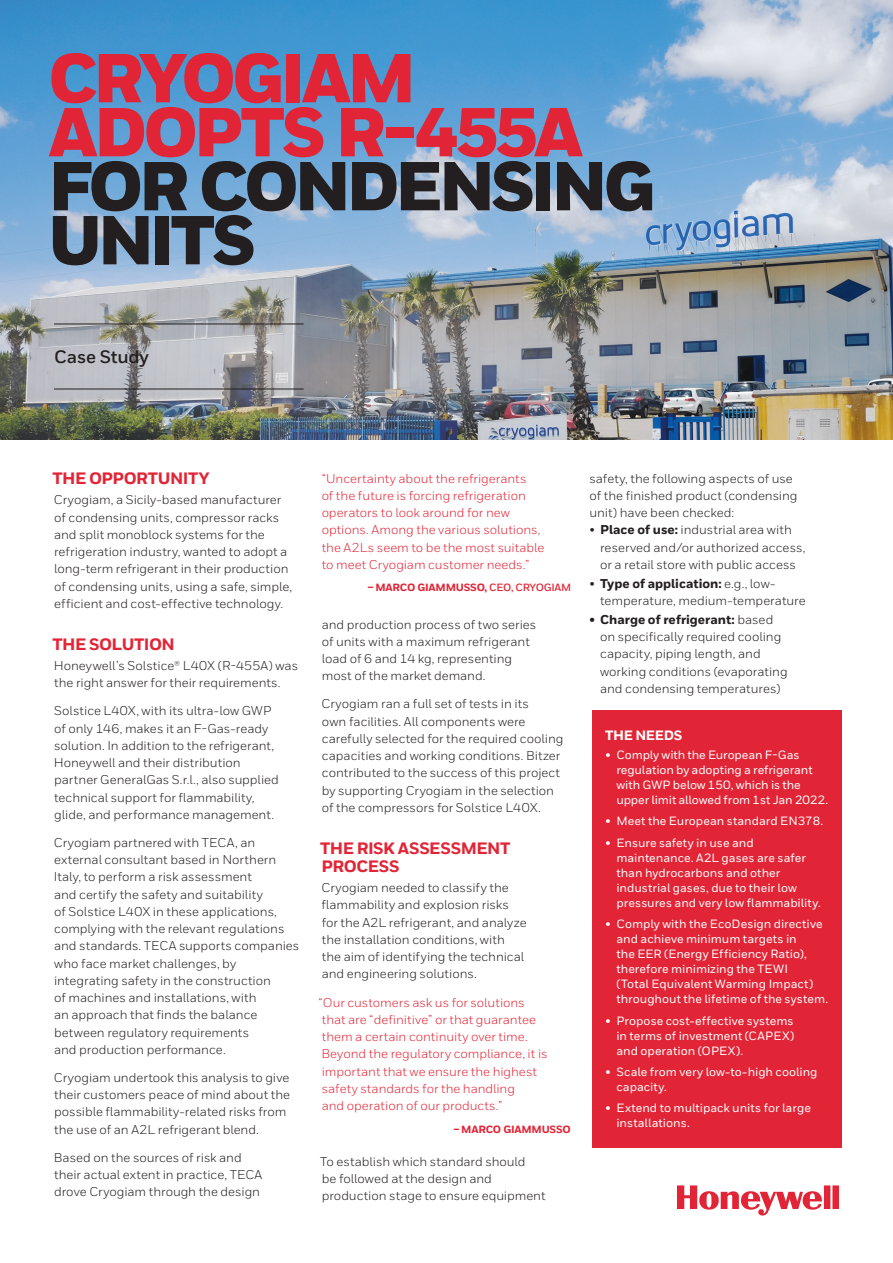
<style>
.page{position:relative;width:893px;height:1263px;background:#fff}
.page>*{position:absolute;margin:0;border:0;box-sizing:border-box;transform-origin:0 0}
.t1{font:900 69px/54px "Honeywell Sans";letter-spacing:-.06em;color:#e22536}
.t2{font:900 69px/54px "Honeywell Sans";letter-spacing:-.065em;color:#231f20}
.t3{font:700 18px "Honeywell Sans";letter-spacing:-.015em;color:#231f20}
.Heading_2__11_12{font:800 16.5px/18px "Honeywell Sans";letter-spacing:-.03em;color:#e22536}
.Red_Sidebar__Heading{font:800 13.5px "Honeywell Sans";letter-spacing:-.02em;color:#fff}
.Body__9_13_pt{font:12.75px/17.2px "Honeywell Sans";letter-spacing:-.005em;color:#231f20}
.Body_Quote{font:12.75px/17.2px "Honeywell Sans";letter-spacing:-.005em;color:#e22536}
.Body_Quote-2{font:12.75px/17.2px "Honeywell Sans";letter-spacing:-.005em;color:#231f20}
.t4{font:500 12px/15px "Honeywell Sans";color:#fff}
.Body_Quote__Attribut{font:800 10.5px "Honeywell Sans";letter-spacing:-.02em;color:#e22536}
.s1{font-weight:700}
.s2{font-weight:800}
</style>
<div class="page">
<img style="left:0;top:0;width:893px;height:439px">
<svg style="left:677px;top:1185px;width:162px;height:31px"></svg>
<hr style="left:54px;top:324px;width:250px;height:1px;background:#231f20">
<hr style="left:54px;top:389px;width:250px;height:1px;background:#231f20">
<div style="left:592px;top:710px;width:250px;height:437px;background:#e22536"></div>
<h1 class="t1" style="left:48px;top:54px;width:537px">CRYOGIAM<br>ADOPTS R-455A</h1>
<h1 class="t2" style="left:48px;top:162px;width:609px">FOR CONDENSING<br>UNITS</h1>
<h2 class="t3" style="left:54px;top:346px;width:96px">Case Study</h2>
<p class="Heading_2__11_12" style="left:52px;top:470px;width:159px">THE OPPORTUNITY</p>
<p class="Body__9_13_pt" style="left:54px;top:491px;width:240px">Cryogiam, a Sicily-based manufacturer of condensing units, compressor racks and split monoblock systems for the refrigeration industry, wanted to adopt a long-term refrigerant in their production of condensing units, using a safe, simple, efficient and cost-effective technology.</p>
<p class="Heading_2__11_12" style="left:52px;top:636px;width:124px">THE SOLUTION</p>
<p class="Body__9_13_pt" style="left:54px;top:657px;width:246px">Honeywell’s Solstice® L40X (R-455A) was the right answer for their requirements.</p>
<p class="Body__9_13_pt" style="left:54px;top:702px;width:227px">Solstice L40X, with its ultra-low GWP of only 146, makes it an F-Gas-ready solution. In addition to the refrigerant, Honeywell and their distribution partner GeneralGas S.r.l., also supplied technical support for flammability, glide, and performance management.</p>
<p class="Body__9_13_pt" style="left:54px;top:834px;width:247px">Cryogiam partnered with TECA, an external consultant based in Northern Italy, to perform a risk assessment<br>and certify the safety and suitability<br>of Solstice L40X in these applications, complying with the relevant regulations and standards. TECA supports companies who face market challenges, by integrating safety in the construction<br>of machines and installations, with<br>an approach that finds the balance between regulatory requirements<br>and production performance.</p>
<p class="Body__9_13_pt" style="left:54px;top:1069px;width:238px">Cryogiam undertook this analysis to give their customers peace of mind about the possible flammability-related risks from the use of an A2L refrigerant blend.</p>
<p class="Body__9_13_pt" style="left:54px;top:1149px;width:210px">Based on the sources of risk and their actual extent in practice, TECA drove Cryogiam through the design</p>
<p class="Body_Quote" style="left:322px;top:470px;width:224px">“Uncertainty about the refrigerants<br>of the future is forcing refrigeration operators to look around for new options. Among the various solutions, the A2Ls seem to be the most suitable to meet Cryogiam customer needs.”</p>
<p class="Body_Quote__Attribut" style="left:368px;top:581px;width:205px">– MARCO GIAMMUSSO, <span class="s1">CEO, CRYOGIAM</span></p>
<p class="Body__9_13_pt" style="left:322px;top:616px;width:216px">and production process of two series of units with a maximum refrigerant load of 6 and 14 kg, representing most of the market demand.</p>
<p class="Body__9_13_pt" style="left:322px;top:695px;width:243px">Cryogiam ran a full set of tests in its<br>own facilities. All components were carefully selected for the required cooling capacities and working conditions. Bitzer contributed to the success of this project by supporting Cryogiam in the selection of the compressors for Solstice L40X.</p>
<p class="Heading_2__11_12" style="left:320px;top:840px;width:192px">THE RISK ASSESSMENT<br>PROCESS</p>
<p class="Body__9_13_pt" style="left:321px;top:879px;width:207px">Cryogiam needed to classify the flammability and explosion risks for the A2L refrigerant, and analyze the installation conditions, with the aim of identifying the technical and engineering solutions.</p>
<p class="Body_Quote" style="left:319px;top:993px;width:231px">“Our customers ask us for solutions that are “definitive” or that guarantee them a certain continuity over time.<br>Beyond the regulatory compliance, it is important that we ensure the highest safety standards for the handling<br>and operation of our products.”</p>
<p class="Body_Quote__Attribut" style="left:453px;top:1122px;width:119px">– MARCO GIAMMUSSO</p>
<p class="Body_Quote-2" style="left:320px;top:1153px;width:227px">To establish which standard should<br>be followed at the design and production stage to ensure equipment</p>
<p class="Body_Quote-2" style="left:589px;top:470px;width:210px">safety, the following aspects of use of the finished product (condensing unit) have been checked:</p>
<p class="Body__9_13_pt" style="left:600px;top:521px;width:207px;text-indent:-11px">• <span class="s2">Place of use:</span> industrial area with reserved and/or authorized access, or a retail store with public access</p>
<p class="Body__9_13_pt" style="left:600px;top:575px;width:207px;text-indent:-11px">• <span class="s2">Type of application:</span> e.g., low&shy;temperature, medium-temperature</p>
<p class="Body__9_13_pt" style="left:600px;top:611px;width:189px;text-indent:-11px"><span class="s2">• Charge of refrigerant:</span> based on specifically required cooling capacity, piping length, and working conditions (evaporating and condensing temperatures)</p>
<p class="Red_Sidebar__Heading" style="left:605px;top:727px;width:79px">THE NEEDS</p>
<p class="t4" style="left:616px;top:747px;width:213px;text-indent:-11px">• Comply with the European F-Gas regulation by adopting a refrigerant with GWP below 150, which is the upper limit allowed from 1st Jan 2022.</p>
<p class="t4" style="left:606px;top:814px;width:219px">• Meet the European standard EN378.</p>
<p class="t4" style="left:616px;top:835px;width:206px;text-indent:-11px">• Ensure safety in use and maintenance. A2L gases are safer than hydrocarbons and other industrial gases, due to their low pressures and very low flammability.</p>
<p class="t4" style="left:616px;top:917px;width:213px;text-indent:-11px">• Comply with the EcoDesign directive and achieve minimum targets in<br>the EER (Energy Efficiency Ratio), therefore minimizing the TEWI<br>(Total Equivalent Warming Impact) throughout the lifetime of the system.</p>
<p class="t4" style="left:616px;top:1013px;width:179px;text-align:justify;text-indent:-11px">• Propose cost-effective systems in terms of investment (CAPEX) and operation (OPEX).</p>
<p class="t4" style="left:616px;top:1064px;width:203px;text-indent:-11px">• Scale from very low-to-high cooling capacity.</p>
<p class="t4" style="left:616px;top:1101px;width:196px;text-indent:-11px">• Extend to multipack units for large installations.</p>
</div>
